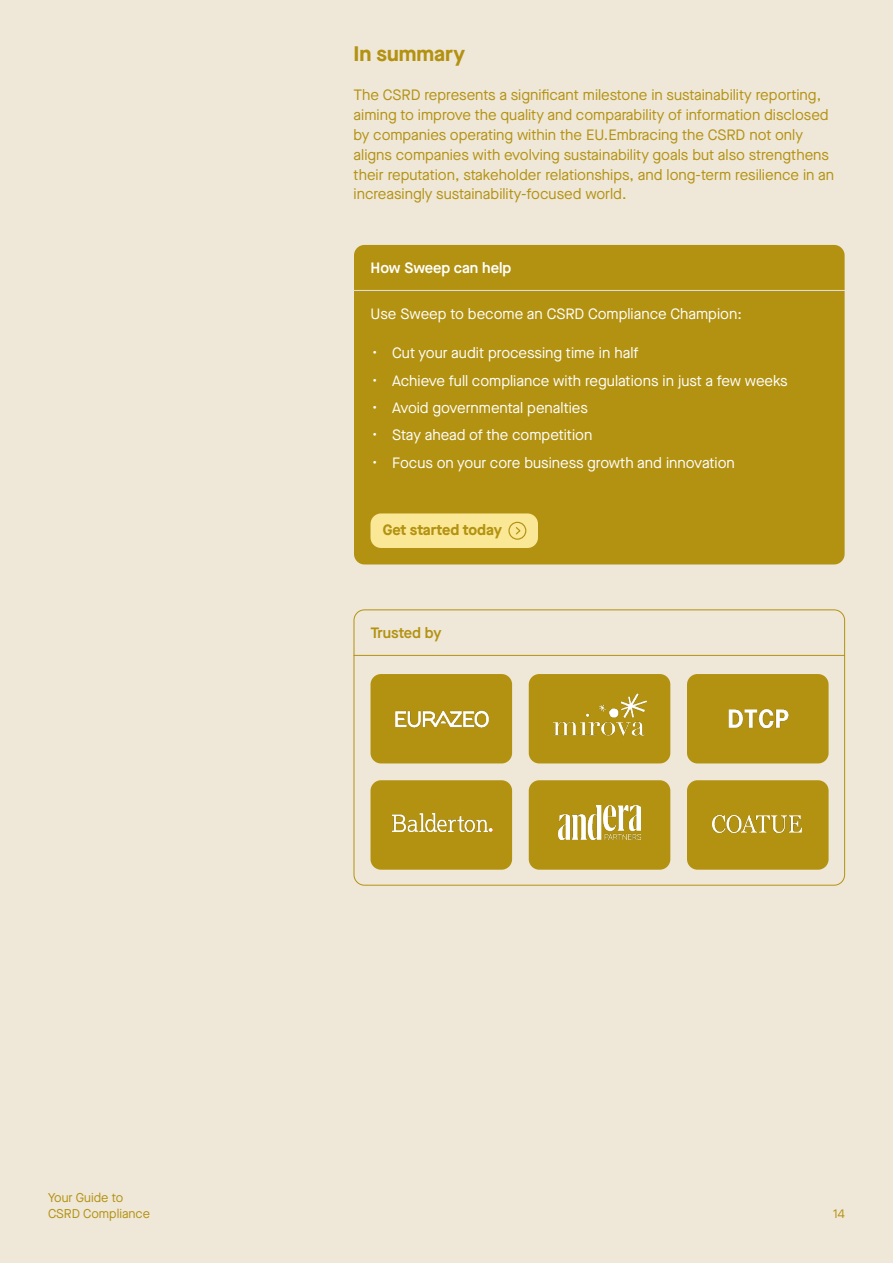
<style>
.page{position:relative;width:893px;height:1263px;background:#efe7d8}
.page>*{position:absolute;margin:0;border:0;box-sizing:border-box;transform-origin:0 0}
.t1{font:700 21px "Maison Neue";color:#b39211}
.t2{font:15px/19.8px "Maison Neue";color:#b39211}
.t3{font:15px "Maison Neue";color:#fff}
.t4{font:600 15px "Maison Neue";color:#fff}
.t5{font:700 15px "Maison Neue";color:#b39211}
.t6{font:600 15px "Maison Neue";letter-spacing:-.01em;color:#b39211}
.t7{font:12.75px/15.8px "Maison Neue";color:#b39211}
</style>
<div class="page">
<div style="left:354px;top:245px;width:491px;height:319px;background:#b39211;border-radius:10px"></div>
<hr style="left:354px;top:290px;width:491px;height:1px;background:#e0e0e0">
<div style="left:370px;top:513px;width:168px;height:35px;background:#fbe896;border-radius:10px"></div>
<div style="left:508px;top:522px;width:18px;height:18px;border:1px solid #b39211;border-radius:50%"></div>
<svg style="left:515px;top:527px;width:6px;height:8px"></svg>
<div style="left:354px;top:609px;width:491px;height:276px;border:1px solid #b39211;border-radius:10px"></div>
<div style="left:370px;top:674px;width:142px;height:89px;background:#b39211;border-radius:10px"></div>
<div style="left:370px;top:780px;width:142px;height:90px;background:#b39211;border-radius:10px"></div>
<div style="left:529px;top:674px;width:141px;height:89px;background:#b39211;border-radius:10px"></div>
<div style="left:529px;top:780px;width:141px;height:90px;background:#b39211;border-radius:10px"></div>
<div style="left:687px;top:674px;width:142px;height:89px;background:#b39211;border-radius:10px"></div>
<div style="left:687px;top:780px;width:142px;height:90px;background:#b39211;border-radius:10px"></div>
<hr style="left:354px;top:655px;width:491px;height:1px;background:#b39211">
<img style="left:395px;top:710px;width:94px;height:18px">
<img style="left:553px;top:693px;width:93px;height:43px">
<img style="left:728px;top:709px;width:61px;height:20px">
<img style="left:558px;top:806px;width:83px;height:34px">
<img style="left:712px;top:816px;width:89px;height:16px">
<img style="left:393px;top:814px;width:96px;height:18px">
<svg style="left:489px;top:828px;width:4px;height:4px"></svg>
<h1 class="t1" style="left:354px;top:39px;width:113px">In summary</h1>
<p class="t2" style="left:354px;top:85px;width:482px">The CSRD represents a significant milestone in sustainability reporting, aiming to improve the quality and comparability of information disclosed by companies operating within the EU.Embracing the CSRD not only aligns companies with evolving sustainability goals but also strengthens their reputation, stakeholder relationships, and long-term resilience in an increasingly sustainability-focused world.</p>
<p class="t4" style="left:370px;top:257px;width:142px">How Sweep can help</p>
<p class="t3" style="left:370px;top:304px;width:373px">Use Sweep to become an CSRD Compliance Champion:</p>
<p class="t3" style="left:372px;top:343px;width:268px">• Cut your audit processing time in half</p>
<p class="t3" style="left:372px;top:370px;width:417px">• Achieve full compliance with regulations in just a few weeks</p>
<p class="t3" style="left:372px;top:398px;width:217px">• Avoid governmental penalties</p>
<p class="t3" style="left:372px;top:425px;width:222px">• Stay ahead of the competition</p>
<p class="t3" style="left:372px;top:452px;width:364px">• Focus on your core business growth and innovation</p>
<p class="t5" style="left:383px;top:519px;width:121px">Get started today</p>
<p class="t6" style="left:370px;top:622px;width:73px">Trusted by</p>
<p class="t7" style="left:48px;top:1190px;width:104px">Your Guide to<br>CSRD Compliance</p>
<p class="t7" style="left:833px;top:1205px;width:13px">14</p>
</div>
